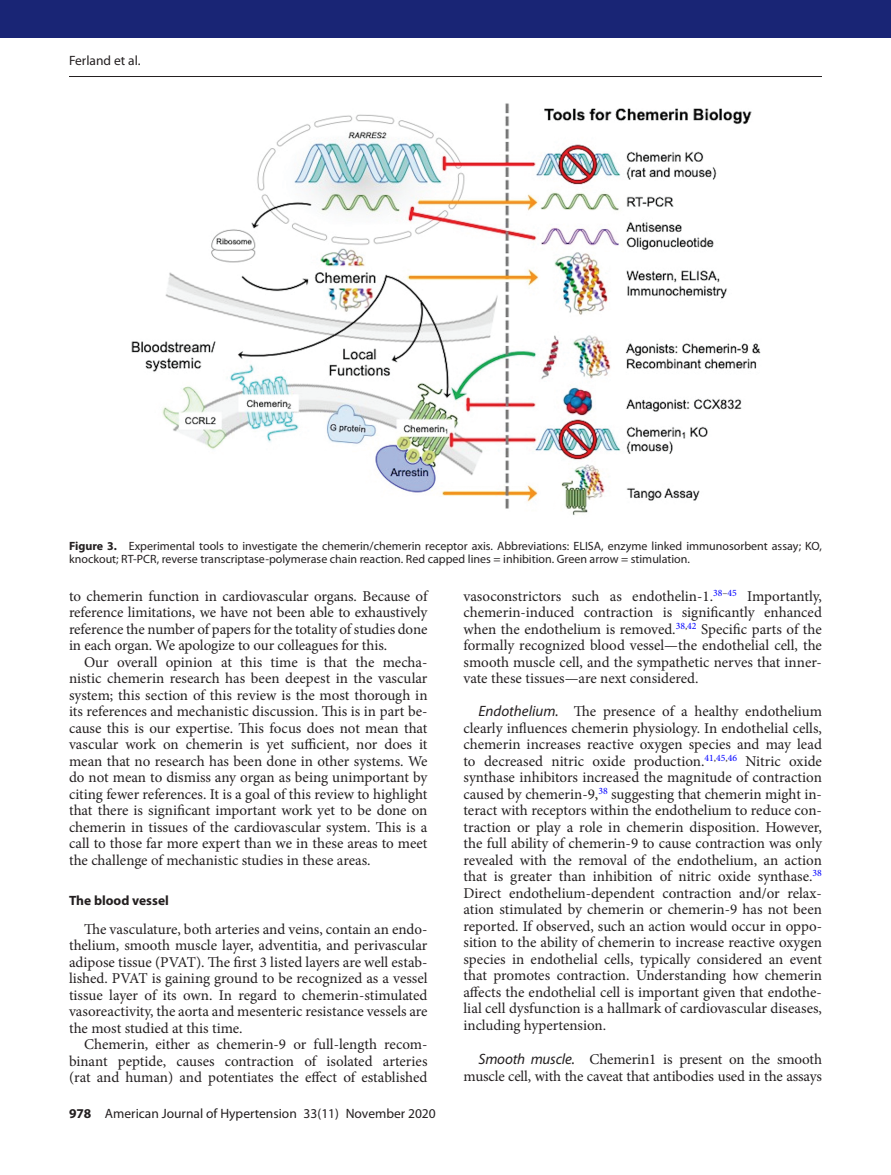
<style>
.page{position:relative;width:891px;height:1175px;background:#fff}
.page>*{position:absolute;margin:0;border:0;box-sizing:border-box;transform-origin:0 0}
.t1{font:15px/16.5px "Minion Pro";letter-spacing:-.005em;color:#231f20;text-align:justify}
.t2{font:13.5px "Myriad Pro";color:#231f20}
.t3{font:700 13.5px "Myriad Pro";color:#231f20}
.t4{font:12px/13.5px "Myriad Pro";color:#231f20}
.s1{font-weight:700}
.s2{font-family:"Myriad Pro";font-style:italic}
</style>
<div class="page">
<hr style="left:69px;top:76px;width:753px;height:1px;background:#231f20">
<div style="left:0;top:0;width:891px;height:38px;background:#192575"></div>
<img style="left:131px;top:103px;width:630px;height:412px">
<p class="t2" style="left:69px;top:52px;width:73px">Ferland et al.</p>
<p class="t4" style="left:69px;top:538px;width:754px"><span class="s1">Figure 3.</span> Experimental tools to investigate the chemerin/chemerin receptor axis. Abbreviations: ELISA, enzyme linked immunosorbent assay; KO, knockout; RT-PCR, reverse transcriptase-polymerase chain reaction. Red capped lines = inhibition. Green arrow = stimulation.</p>
<p class="t1" style="left:69px;top:587px;width:360px">to chemerin function in cardiovascular organs. Because of reference limitations, we have not been able to exhaustively reference the number of papers for the totality of studies done in each organ. We apologize to our colleagues for this.</p>
<p class="t1" style="left:69px;top:653px;width:360px;text-indent:15px">Our overall opinion at this time is that the mecha&shy;nistic chemerin research has been deepest in the vascular system; this section of this review is the most thorough in its references and mechanistic discussion. This is in part be&shy;cause this is our expertise. This focus does not mean that vascular work on chemerin is yet sufficient, nor does it mean that no research has been done in other systems. We do not mean to dismiss any organ as being unimportant by citing fewer references. It is a goal of this review to highlight that there is significant important work yet to be done on chemerin in tissues of the cardiovascular system. This is a call to those far more expert than we in these areas to meet the challenge of mechanistic studies in these areas.</p>
<p class="t3" style="left:69px;top:891px;width:101px">The blood vessel</p>
<p class="t1" style="left:69px;top:920px;width:360px;text-indent:15px">The vasculature, both arteries and veins, contain an endo&shy;thelium, smooth muscle layer, adventitia, and perivascular adipose tissue (PVAT). The first 3 listed layers are well estab&shy;lished. PVAT is gaining ground to be recognized as a vessel tissue layer of its own. In regard to chemerin-stimulated vasoreactivity, the aorta and mesenteric resistance vessels are the most studied at this time.</p>
<p class="t1" style="left:69px;top:1036px;width:360px;text-indent:15px">Chemerin, either as chemerin-9 or full-length recom&shy;binant peptide, causes contraction of isolated arteries (rat and human) and potentiates the effect of established</p>
<p class="t2" style="left:69px;top:1105px;width:368px"><span class="s1">978</span> American Journal of Hypertension 33(11) November 2020</p>
<p class="t1" style="left:463px;top:587px;width:360px">vasoconstrictors such as endothelin-1.<sup>38</sup><sup>–</sup><sup>45</sup> Importantly, chemerin-induced contraction is significantly enhanced when the endothelium is removed.<sup>38</sup><sup>,</sup><sup>42</sup> Specific parts of the formally recognized blood vessel—the endothelial cell, the smooth muscle cell, and the sympathetic nerves that inner&shy;vate these tissues—are next considered.</p>
<p class="t1" style="left:463px;top:703px;width:360px;text-indent:15px"><span class="s2">Endothelium.</span> The presence of a healthy endothelium clearly influences chemerin physiology. In endothelial cells, chemerin increases reactive oxygen species and may lead to decreased nitric oxide production.<sup>41</sup><sup>,</sup><sup>45</sup><sup>,</sup><sup>46</sup> Nitric oxide synthase inhibitors increased the magnitude of contraction caused by chemerin-9,<sup>38</sup> suggesting that chemerin might in&shy;teract with receptors within the endothelium to reduce con&shy;traction or play a role in chemerin disposition. However, the full ability of chemerin-9 to cause contraction was only revealed with the removal of the endothelium, an action that is greater than inhibition of nitric oxide synthase.<sup>38<br></sup>Direct endothelium-dependent contraction and/or relax&shy;ation stimulated by chemerin or chemerin-9 has not been reported. If observed, such an action would occur in oppo&shy;sition to the ability of chemerin to increase reactive oxygen species in endothelial cells, typically considered an event that promotes contraction. Understanding how chemerin affects the endothelial cell is important given that endothe&shy;lial cell dysfunction is a hallmark of cardiovascular diseases, including hypertension.</p>
<p class="t1" style="left:463px;top:1051px;width:360px;text-align:right"><span class="s2">Smooth muscle.</span> Chemerin1 is present on the smooth muscle cell, with the caveat that antibodies used in the assays</p>
</div>
